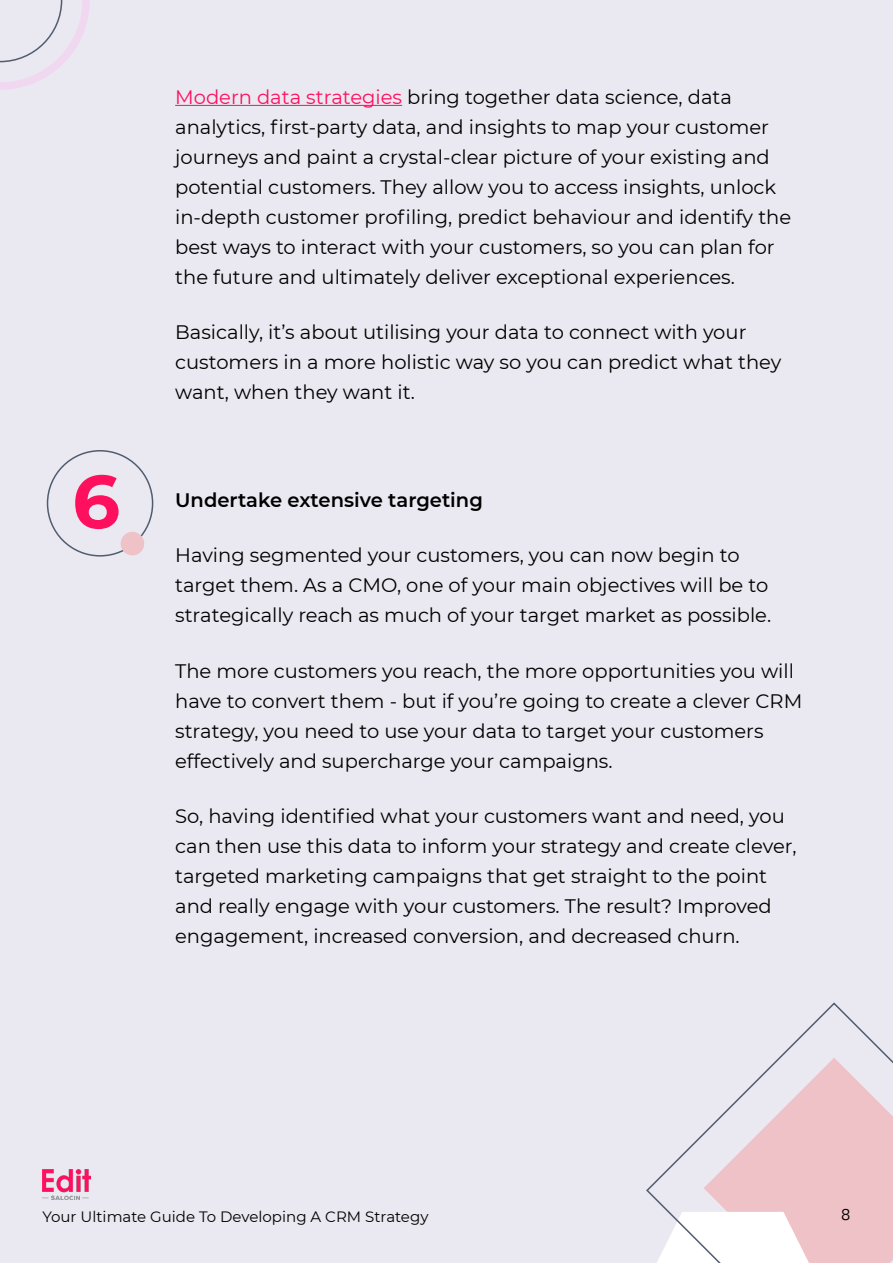
<style>
.page{position:relative;width:893px;height:1263px;background:#eae8f0}
.page>*{position:absolute;margin:0;border:0;box-sizing:border-box;transform-origin:0 0}
.t1{font:700 75px "Montserrat";color:#ff105f}
.t2{font:19.5px/30px "Montserrat";color:#000}
.t3{font:600 19.5px "Montserrat";color:#000}
.t4{font:16.5px "Altis";color:#000}
.t5{font:15px "Montserrat";color:#000}
.s1{color:#ff105f}
</style>
<div class="page">
<svg style="left:646px;top:1002px;width:247px;height:261px"></svg>
<svg style="left:0;top:0;width:90px;height:90px"></svg>
<div style="left:47px;top:450px;width:106px;height:107px;border:2px solid #505d6f;border-radius:50%"></div>
<div style="left:121px;top:532px;width:23px;height:23px;background:#efc2c7;border-radius:50%"></div>
<hr style="left:175px;top:105px;width:227px;height:1px;background:#ff105f">
<img style="left:43px;top:1169px;width:48px;height:31px">
<h1 class="t1" style="left:72px;top:447px;width:49px">6</h1>
<p class="t2" style="left:175px;top:81px;width:618px"><span class="s1">Modern data strategies</span> bring together data science, data analytics, first-party data, and insights to map your customer journeys and paint a crystal-clear picture of your existing and potential customers. They allow you to access insights, unlock in-depth customer profiling, predict behaviour and identify the best ways to interact with your customers, so you can plan for the future and ultimately deliver exceptional experiences.</p>
<p class="t2" style="left:175px;top:317px;width:608px">Basically, it’s about utilising your data to connect with your customers in a more holistic way so you can predict what they want, when they want it.</p>
<p class="t3" style="left:175px;top:486px;width:309px">Undertake extensive targeting</p>
<p class="t2" style="left:175px;top:540px;width:597px">Having segmented your customers, you can now begin to target them. As a CMO, one of your main objectives will be to strategically reach as much of your target market as possible.</p>
<p class="t2" style="left:175px;top:655px;width:629px">The more customers you reach, the more opportunities you will have to convert them - but if you’re going to create a clever CRM strategy, you need to use your data to target your customers effectively and supercharge your campaigns.</p>
<p class="t2" style="left:175px;top:801px;width:623px">So, having identified what your customers want and need, you can then use this data to inform your strategy and create clever, targeted marketing campaigns that get straight to the point and really engage with your customers. The result? Improved engagement, increased conversion, and decreased churn.</p>
<p class="t5" style="left:43px;top:1206px;width:387px">Your Ultimate Guide To Developing A CRM Strategy</p>
<p class="t4" style="left:841px;top:1203px;width:11px">8</p>
</div>
